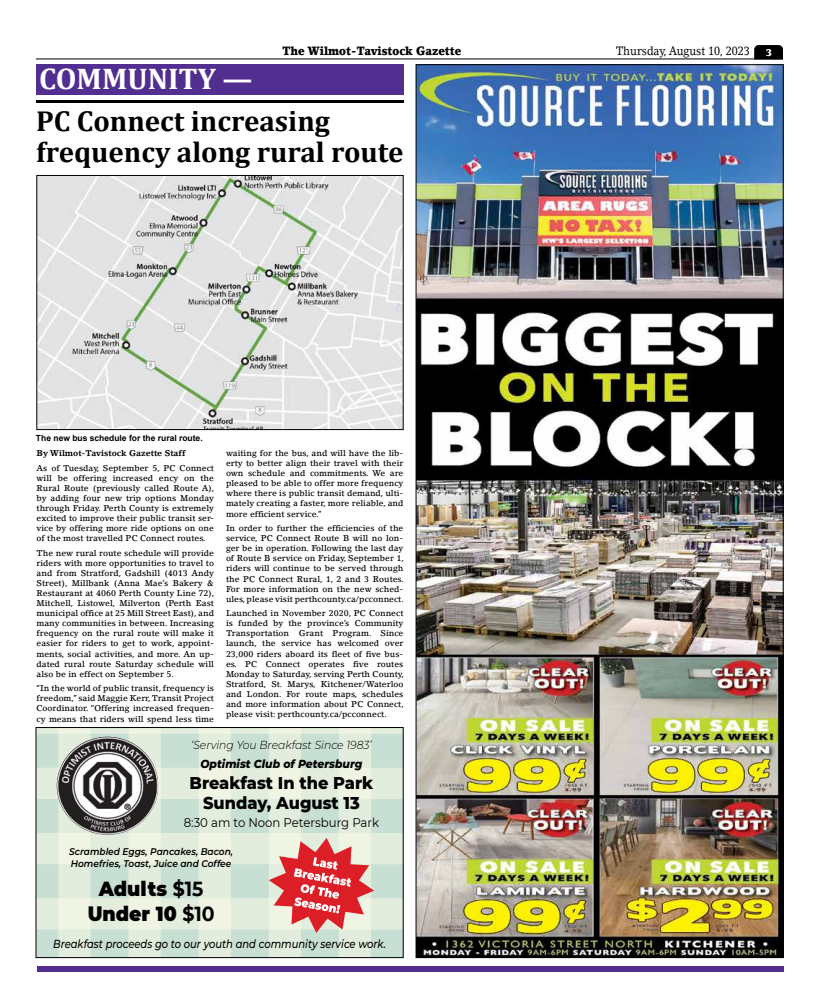
<style>
.page{position:relative;width:819px;height:1008px;background:#fff}
.page>*{position:absolute;margin:0;border:0;box-sizing:border-box;transform-origin:0 0}
.t1{font:700 30px "Cambria";color:#fff}
.t2{font:700 29px/31px "Cambria";color:#000}
.t3{font:900 20.3px/25.2px "Montserrat";color:#000;text-align:center;scale:.93 1}
.t4{font:800 17.4px/20.9px "Montserrat";color:#000;text-align:center;scale:.93 1}
.t5{font:12.6px "Montserrat";color:#000;scale:.93 1}
.t6{font:900 12px "Lino Letter Std";color:#000;scale:.9 1}
.t7{font:12px "Lino Letter Std";color:#000;scale:.9 1}
.t8{font:italic 500 11.6px "Montserrat";color:#000;scale:.86 1}
.t9{font:italic 300 11.6px "Montserrat";color:#000;scale:.93 1}
.t10{font:italic 800 11.6px "Montserrat";color:#000;scale:.93 1}
.t11{font:900 10px "Lino Letter Std";color:#fff}
.t12{font:italic 600 9.7px/11.6px "Montserrat";color:#000;scale:.93 1}
.t13{font:700 8.5px "Arial";color:#000}
.t14{font:500 8.4px/10.1px "Lino Letter Std";color:#000;text-align:justify}
.t15{font:700 8.4px "Lino Letter Std";color:#000}
.s1{font-weight:700}
</style>
<div class="page">
<hr style="left:36px;top:58px;width:747px;height:1px;background:#000">
<svg style="left:754px;top:45px;width:29px;height:14px"></svg>
<div style="left:37px;top:966px;width:747px;height:6px;background:#522e91"></div>
<img style="left:418px;top:66px;width:363px;height:890px">
<div style="left:36px;top:64px;width:368px;height:31px;background:#522e91"></div>
<hr style="left:36px;top:100px;width:368px;height:3px;background:#000">
<img style="left:39px;top:177px;width:362px;height:251px">
<div style="left:37px;top:175px;width:366px;height:255px;border:1px solid #000"></div>
<svg style="left:38px;top:729px;width:363px;height:227px;background:#d3d2c6"></svg>
<div style="left:36px;top:727px;width:367px;height:231px;border:1px solid #000"></div>
<h1 class="t1" style="left:39px;top:58px;width:215px">COMMUNITY —</h1>
<h3 class="t6" style="left:282px;top:43px;width:201px">The Wilmot-Tavistock Gazette</h3>
<h3 class="t7" style="left:616px;top:43px;width:150px">Thursday, August 10, 2023</h3>
<p class="t11" style="left:766px;top:46px;width:8px">3</p>
<h2 class="t2" style="left:36px;top:105px;width:369px">PC Connect increasing frequency along rural route</h2>
<p class="t13" style="left:36px;top:432px;width:168px">The new bus schedule for the rural route.</p>
<p class="t15" style="left:37px;top:448px;width:150px">By Wilmot-Tavistock Gazette Staff</p>
<p class="t14" style="left:37px;top:463px;width:179px">As of Tuesday, September 5, PC Connect will be offering increased ency on the Rural Route (previously called Route A), by adding four new trip options Monday through Friday. Perth County is extremely excited to improve their public transit ser&shy;vice by offering more ride options on one of the most travelled PC Connect routes.</p>
<p class="t14" style="left:37px;top:548px;width:179px">The new rural route schedule will provide riders with more opportunities to travel to and from Stratford, Gadshill (4013 Andy Street), Millbank (Anna Mae’s Bakery &amp; Restaurant at 4060 Perth County Line 72), Mitchell, Listowel, Milverton (Perth East municipal office at 25 Mill Street East), and many communities in between. Increasing frequency on the rural route will make it easier for riders to get to work, appoint&shy;ments, social activities, and more. An up&shy;dated rural route Saturday schedule will also be in effect on September 5.</p>
<p class="t14" style="left:37px;top:683px;width:179px">“In the world of public transit, frequency is freedom,” said Maggie Kerr, Transit Project Coordinator. “Offering increased frequen&shy;cy means that riders will spend less time</p>
<p class="t14" style="left:226px;top:448px;width:179px">waiting for the bus, and will have the lib&shy;erty to better align their travel with their own schedule and commitments. We are pleased to be able to offer more frequency where there is public transit demand, ulti&shy;mately creating a faster, more reliable, and more efficient service.”</p>
<p class="t14" style="left:226px;top:523px;width:179px">In order to further the efficiencies of the service, PC Connect Route B will no lon&shy;ger be in operation. Following the last day of Route B service on Friday, September 1, riders will continue to be served through the PC Connect Rural, 1, 2 and 3 Routes.<br>For more information on the new sched&shy;ules, please visit perthcounty.ca/pcconnect.</p>
<p class="t14" style="left:226px;top:608px;width:179px">Launched in November 2020, PC Connect is funded by the province’s Community Transportation Grant Program. Since launch, the service has welcomed over 23,000 riders aboard its fleet of five bus&shy;es. PC Connect operates five routes Monday to Saturday, serving Perth County, Stratford, St. Marys, Kitchener/Waterloo and London. For route maps, schedules and more information about PC Connect, please visit: perthcounty.ca/pcconnect.</p>
<h3 class="t9" style="left:191px;top:737px;width:196px">‘Serving You Breakfast Since 1983’</h3>
<h3 class="t10" style="left:201px;top:756px;width:176px">Optimist Club of Petersburg</h3>
<h3 class="t4" style="left:190px;top:771px;width:199px">Breakfast In the Park<br>Sunday, August 13</h3>
<h3 class="t5" style="left:184px;top:814px;width:212px">8:30 am to Noon Petersburg Park</h3>
<p class="t12" style="left:69px;top:845px;width:178px">Scrambled Eggs, Pancakes, Bacon,<br>Homefries, Toast, Juice and Coffee</p>
<h3 class="t3" style="left:88px;top:875px;width:138px">Adults <span class="s1">$15<br></span>Under 10 <span class="s1">$10</span></h3>
<h3 class="t8" style="left:53px;top:936px;width:388px">Breakfast proceeds go to our youth and community service work.</h3>
</div>
